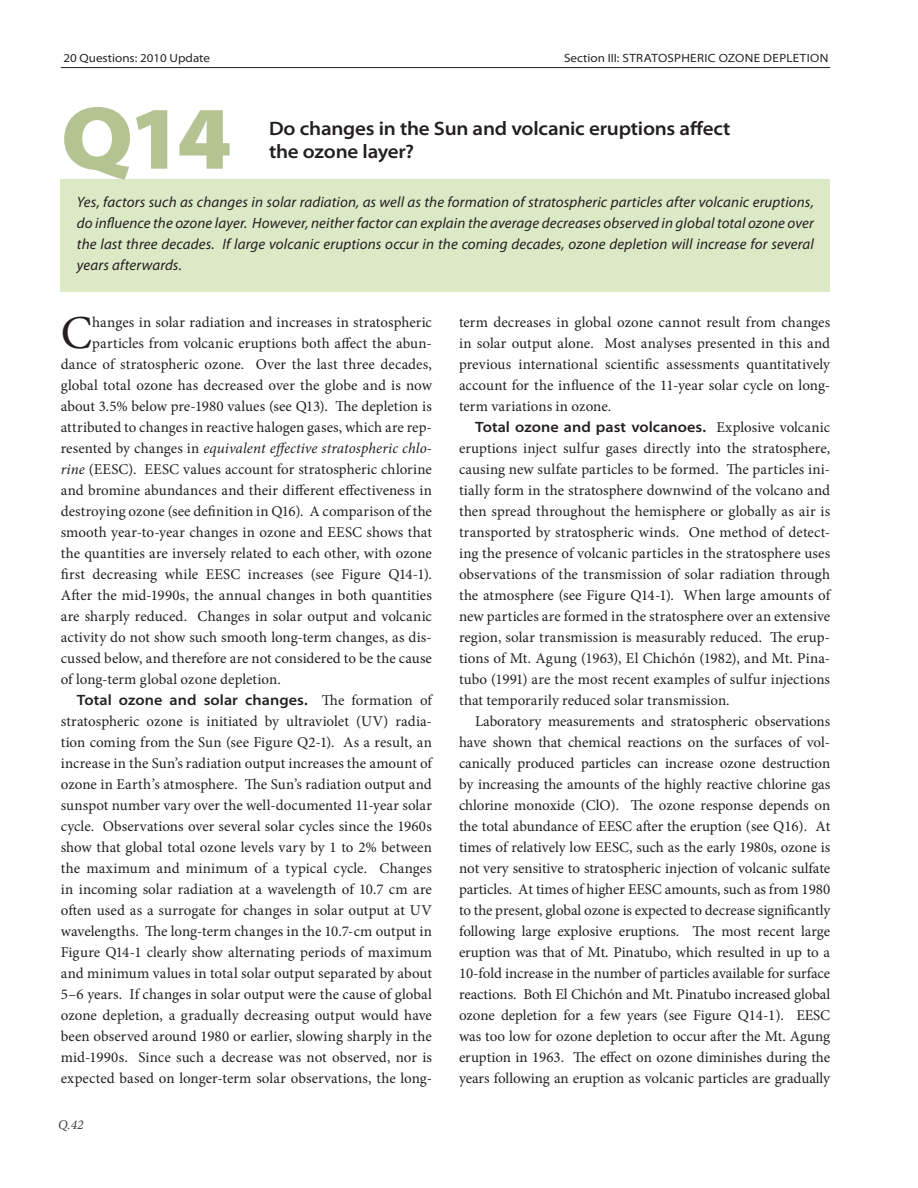
<style>
.page{position:relative;width:918px;height:1188px;background:#fff}
.page>*{position:absolute;margin:0;border:0;box-sizing:border-box;transform-origin:0 0}
.t1{font:900 semi-expanded 90px "Myriad Pro";color:#b4c391}
.Drop_Cap_Basic{font:47.25px "Minion Pro";color:#231f20}
.Question{font:600 semi-expanded 19.5px "Myriad Pro";letter-spacing:-.01em;color:#231f20}
.Indent_with_lead-in{font:15px/21px "Minion Pro";letter-spacing:.005em;color:#231f20;text-align:justify}
.Indent{font:15px/21px "Minion Pro";letter-spacing:-.005em;color:#231f20;text-align:justify}
.Drop_Cap_Basic-2{font:15px "Minion Pro";letter-spacing:.005em;color:#231f20}
.Answer{font:italic 15px/21px "Myriad Pro";letter-spacing:.01em;color:#231f20;text-align:justify}
.Drop_Cap_Basic-3{font:italic 15px "Minion Pro";letter-spacing:.005em;color:#231f20}
.t2{font:italic 13.5px "Minion Pro";color:#3e3e3f}
.t3{font:semi-expanded 12px "Myriad Pro";letter-spacing:.025em;color:#231f20}
.t4{font:semi-expanded 12px "Myriad Pro";color:#231f20}
.s1{font-style:normal}
.s2{font-style:italic}
.s3{font-family:"Myriad Pro";font-weight:600;font-stretch:semi-expanded}
</style>
<div class="page">
<div style="left:61px;top:180px;width:769px;height:112px;background:#dce9c6"></div>
<hr style="left:61px;top:67px;width:769px;height:1px;background:#231f20">
<p class="t4" style="left:64px;top:51px;width:148px">20 Questions: 2010 Update</p>
<p class="t3" style="left:564px;top:51px;width:266px">Section III: STRATOSPHERIC OZONE DEPLETION</p>
<p class="t1" style="left:61px;top:87px;width:173px">Q14</p>
<p class="Question" style="left:269px;top:117px;width:463px">Do changes in the Sun and volcanic eruptions affect</p>
<p class="Question" style="left:269px;top:141px;width:147px">the ozone layer?</p>
<p class="Answer" style="left:77px;top:191px;width:739px">Yes, factors such as changes in solar radiation, as well as the formation of stratospheric particles after volcanic eruptions, do influence the ozone layer. However, neither factor can explain the average decreases observed in global total ozone over the last three decades. If large volcanic eruptions occur in the coming decades, ozone depletion will increase for several years afterwards.</p>
<p class="Drop_Cap_Basic" style="left:61px;top:301px;width:33px">C</p>
<p class="Drop_Cap_Basic-2" style="left:92px;top:312px;width:341px">hanges in solar radiation and increases in stratospheric</p>
<p class="Drop_Cap_Basic-2" style="left:92px;top:333px;width:341px">particles from volcanic eruptions both affect the abun-</p>
<p class="Drop_Cap_Basic-2" style="left:61px;top:354px;width:373px">dance of stratospheric ozone. Over the last three decades,</p>
<p class="Drop_Cap_Basic-2" style="left:61px;top:375px;width:373px">global total ozone has decreased over the globe and is now</p>
<p class="Drop_Cap_Basic-2" style="left:61px;top:396px;width:373px">about 3.5% below pre-1980 values (see Q13). The depletion is</p>
<p class="Drop_Cap_Basic-2" style="left:61px;top:417px;width:373px">attributed to changes in reactive halogen gases, which are rep-</p>
<p class="Drop_Cap_Basic-3" style="left:61px;top:438px;width:373px"><span class="s1">resented by changes in</span> equivalent effective stratospheric chlo-</p>
<p class="Drop_Cap_Basic-2" style="left:61px;top:459px;width:373px"><span class="s2">rine</span> (EESC). EESC values account for stratospheric chlorine</p>
<p class="Drop_Cap_Basic-2" style="left:61px;top:480px;width:373px">and bromine abundances and their different effectiveness in</p>
<p class="Drop_Cap_Basic-2" style="left:61px;top:501px;width:373px">destroying ozone (see definition in Q16). A comparison of the</p>
<p class="Drop_Cap_Basic-2" style="left:61px;top:522px;width:373px">smooth year-to-year changes in ozone and EESC shows that</p>
<p class="Drop_Cap_Basic-2" style="left:61px;top:543px;width:373px">the quantities are inversely related to each other, with ozone</p>
<p class="Drop_Cap_Basic-2" style="left:61px;top:564px;width:373px">first decreasing while EESC increases (see Figure Q14-1).</p>
<p class="Drop_Cap_Basic-2" style="left:61px;top:585px;width:373px">After the mid-1990s, the annual changes in both quantities</p>
<p class="Drop_Cap_Basic-2" style="left:61px;top:606px;width:373px">are sharply reduced. Changes in solar output and volcanic</p>
<p class="Drop_Cap_Basic-2" style="left:61px;top:627px;width:373px">activity do not show such smooth long-term changes, as dis-</p>
<p class="Drop_Cap_Basic-2" style="left:61px;top:648px;width:373px">cussed below, and therefore are not considered to be the cause</p>
<p class="Drop_Cap_Basic-2" style="left:61px;top:669px;width:222px">of long-term global ozone depletion.</p>
<p class="Indent_with_lead-in" style="left:61px;top:690px;width:373px;text-indent:16px"><span class="s3">Total ozone and solar changes.</span> The formation of stratospheric ozone is initiated by ultraviolet (UV) radia&shy;tion coming from the Sun (see Figure Q2-1). As a result, an increase in the Sun’s radiation output increases the amount of ozone in Earth’s atmosphere. The Sun’s radiation output and sunspot number vary over the well-documented 11-year solar cycle. Observations over several solar cycles since the 1960s show that global total ozone levels vary by 1 to 2% between the maximum and minimum of a typical cycle. Changes in incoming solar radiation at a wavelength of 10.7 cm are often used as a surrogate for changes in solar output at UV wavelengths. The long-term changes in the 10.7-cm output in Figure Q14-1 clearly show alternating periods of maximum and minimum values in total solar output separated by about 5–6 years. If changes in solar output were the cause of global ozone depletion, a gradually decreasing output would have been observed around 1980 or earlier, slowing sharply in the mid-1990s. Since such a decrease was not observed, nor is expected based on longer-term solar observations, the long-</p>
<p class="t2" style="left:58px;top:1116px;width:27px">Q.42</p>
<p class="Indent_with_lead-in" style="left:459px;top:312px;width:373px">term decreases in global ozone cannot result from changes in solar output alone. Most analyses presented in this and previous international scientific assessments quantitatively account for the influence of the 11-year solar cycle on long&shy;term variations in ozone.</p>
<p class="Indent_with_lead-in" style="left:459px;top:417px;width:373px;text-indent:16px"><span class="s3">Total ozone and past volcanoes.</span> Explosive volcanic eruptions inject sulfur gases directly into the stratosphere, causing new sulfate particles to be formed. The particles ini&shy;tially form in the stratosphere downwind of the volcano and then spread throughout the hemisphere or globally as air is transported by stratospheric winds. One method of detect&shy;ing the presence of volcanic particles in the stratosphere uses observations of the transmission of solar radiation through the atmosphere (see Figure Q14-1). When large amounts of new particles are formed in the stratosphere over an extensive region, solar transmission is measurably reduced. The erup&shy;tions of Mt. Agung (1963), El Chichón (1982), and Mt. Pina&shy;tubo (1991) are the most recent examples of sulfur injections that temporarily reduced solar transmission.</p>
<p class="Indent" style="left:459px;top:711px;width:373px;text-indent:16px">Laboratory measurements and stratospheric observations have shown that chemical reactions on the surfaces of vol&shy;canically produced particles can increase ozone destruction by increasing the amounts of the highly reactive chlorine gas chlorine monoxide (ClO). The ozone response depends on the total abundance of EESC after the eruption (see Q16). At times of relatively low EESC, such as the early 1980s, ozone is not very sensitive to stratospheric injection of volcanic sulfate particles. At times of higher EESC amounts, such as from 1980 to the present, global ozone is expected to decrease significantly following large explosive eruptions. The most recent large eruption was that of Mt. Pinatubo, which resulted in up to a 10-fold increase in the number of particles available for surface reactions. Both El Chichón and Mt. Pinatubo increased global ozone depletion for a few years (see Figure Q14-1). EESC was too low for ozone depletion to occur after the Mt. Agung eruption in 1963. The effect on ozone diminishes during the years following an eruption as volcanic particles are gradually</p>
</div>
